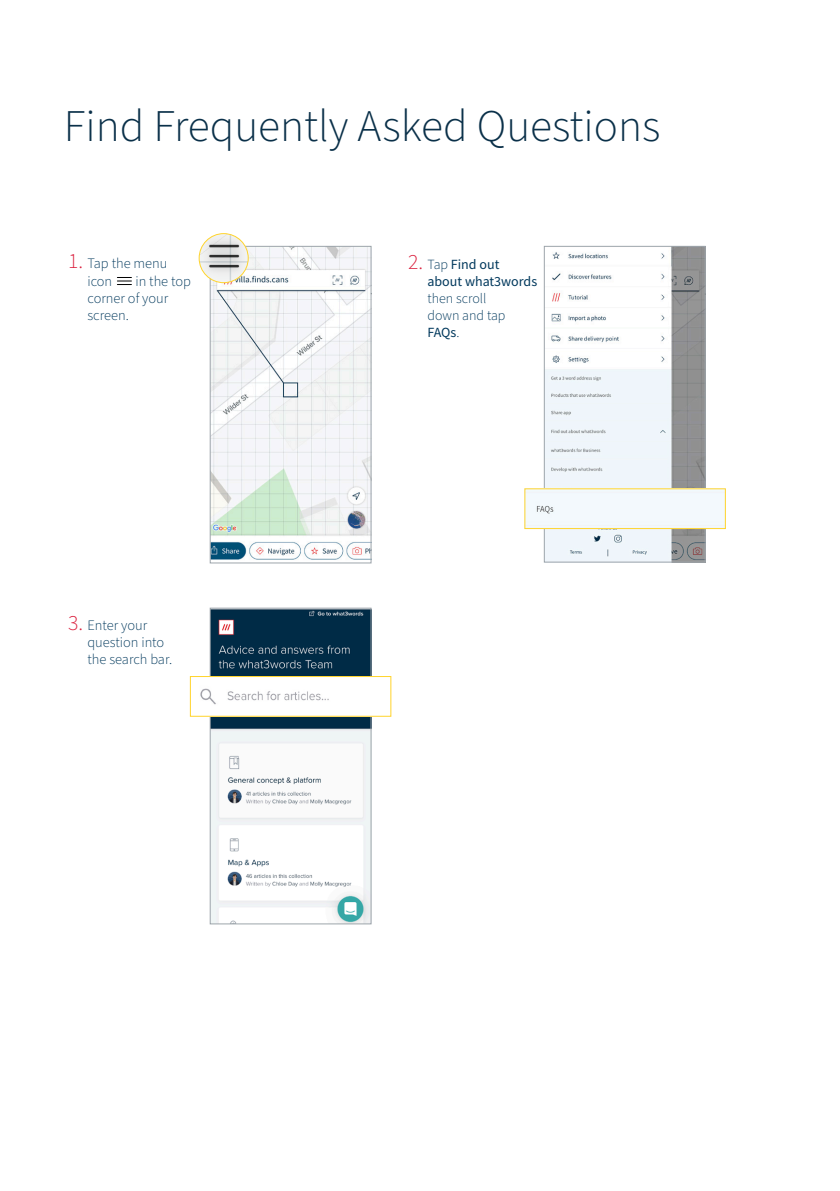
<style>
.page{position:relative;width:840px;height:1191px;background:#fff}
.page>*{position:absolute;margin:0;border:0;box-sizing:border-box;transform-origin:0 0}
.t1{font:300 45.2px "Source Sans Pro";color:#0a3049}
.t2{font:300 14.4px/17.2px "Source Sans Pro";color:#00385c}
.t3{font:14px/16.8px "Source Sans Pro";color:#00385c}
.t4{font:300 14px/16.8px "Source Sans Pro";color:#00385c}
.s1{font-size:21.6px;color:#da1f3d}
.s2{font-weight:300;font-size:21.6px;color:#da1f3d}
.s3{font-weight:300}
.s4{font-weight:400}
</style>
<div class="page">
<img style="left:212px;top:610px;width:157px;height:312px">
<div style="left:210px;top:608px;width:161px;height:316px;border:1px solid #9da5ab"></div>
<img style="left:212px;top:248px;width:157px;height:312px">
<div style="left:210px;top:246px;width:161px;height:317px;border:1px solid #9da5ab"></div>
<img style="left:199px;top:234px;width:49px;height:49px;border-radius:25px">
<div style="left:198px;top:233px;width:50px;height:50px;border:1px solid #ffd42c;border-radius:50%"></div>
<img style="left:546px;top:248px;width:157px;height:312px">
<div style="left:544px;top:246px;width:161px;height:316px;border:1px solid #9da5ab"></div>
<div style="left:526px;top:490px;width:197px;height:37px;background:#f3f9fd"></div>
<div style="left:524px;top:488px;width:201px;height:41px;border:1px solid #ffd42c"></div>
<img style="left:200px;top:678px;width:171px;height:37px">
<div style="left:190px;top:676px;width:201px;height:41px;border:1px solid #ffd42c"></div>
<svg style="left:117px;top:277px;width:14px;height:8px"></svg>
<h1 class="t1" style="left:64px;top:96px;width:597px">Find Frequently Asked Questions</h1>
<p class="t2" style="left:87px;top:255px;width:81px;text-indent:-19px"><span class="s1">1.</span> Tap the menu icon</p>
<p class="t2" style="left:87px;top:273px;width:105px;text-indent:48px">in the top corner of your screen.</p>
<p class="t2" style="left:87px;top:617px;width:86px;text-indent:-19px"><span class="s1">3.</span> Enter your question into the search bar.</p>
<p class="t3" style="left:427px;top:256px;width:111px;text-indent:-19px"><span class="s2">2.</span> <span class="s3">Tap</span> Find out about what3words</p>
<p class="t4" style="left:427px;top:290px;width:80px">then scroll down and tap<br><span class="s4">FAQs</span>.</p>
</div>
